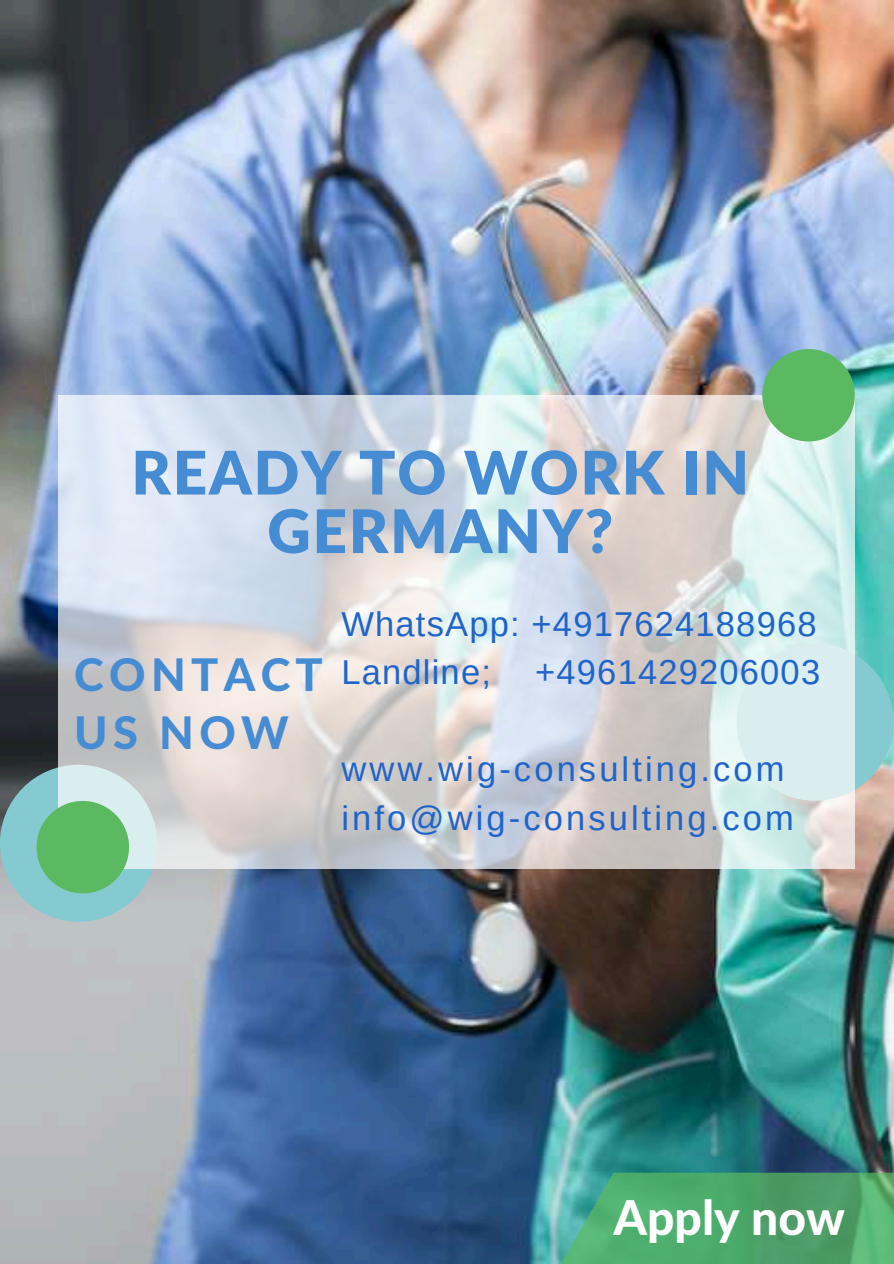
<style>
.page{position:relative;width:894px;height:1264px;background:#fff}
.page>*{position:absolute;margin:0;border:0;box-sizing:border-box;transform-origin:0 0}
.t1{font:900 60px/58.5px "Lato Latin";letter-spacing:.03em;color:#468cd2;text-align:center}
.t2{font:800 48px "Lato Latin";color:#fff}
.t3{font:800 45px/57.3px "Lato Latin";letter-spacing:.12em;color:#468cd2}
.t4{font:34.5px/48.3px "Arimo";letter-spacing:.035em;color:#1f64cb}
.t5{font:34.5px/48.3px "Arimo";letter-spacing:.09em;color:#1f64cb}
</style>
<div class="page">
<img style="left:0;top:0;width:893px;height:1263px">
<div style="left:736px;top:643px;width:157px;height:157px;background:#85cad0;border-radius:50%"></div>
<div style="left:0;top:764px;width:157px;height:157px;background:#85cad0;border-radius:50%"></div>
<svg style="left:58px;top:395px;width:796px;height:474px"></svg>
<div style="left:762px;top:349px;width:92px;height:92px;background:#5bba61;border-radius:50%"></div>
<div style="left:37px;top:801px;width:92px;height:92px;background:#5bba61;border-radius:50%"></div>
<svg style="left:541px;top:1172px;width:352px;height:91px"></svg>
<h1 class="t1" style="left:131px;top:447px;width:619px">READY TO WORK IN<br>GERMANY?</h1>
<h3 class="t3" style="left:74px;top:649px;width:250px">CONTACT<br>US NOW</h3>
<p class="t4" style="left:341px;top:600px;width:476px">WhatsApp: +4917624188968<br>Landline;</p>
<p class="t4" style="left:535px;top:648px;width:286px">+4961429206003</p>
<p class="t5" style="left:341px;top:745px;width:454px">www.wig-consulting.com info@wig-consulting.com</p>
<h2 class="t2" style="left:613px;top:1196px;width:233px">Apply now</h2>
</div>
